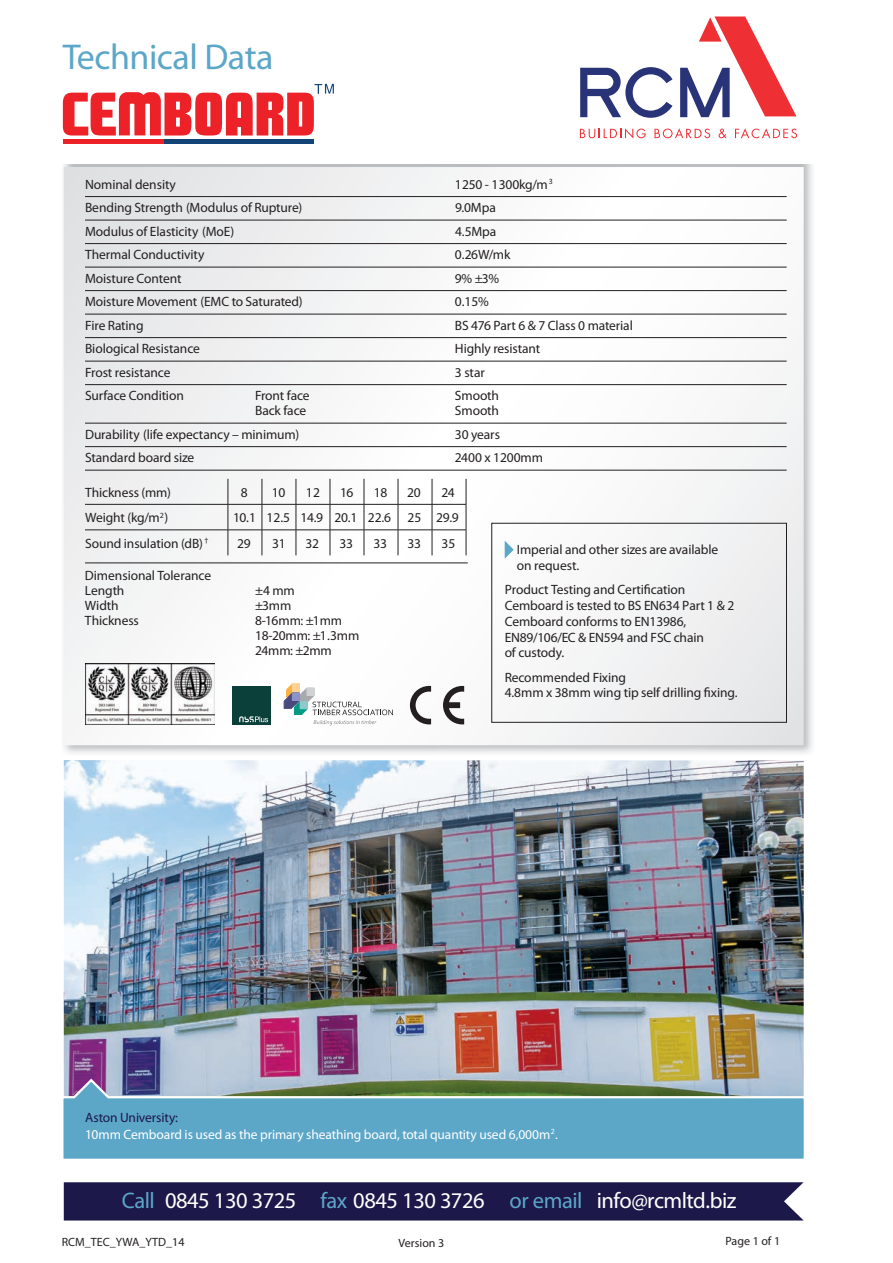
<style>
.page{position:relative;width:893px;height:1263px;background:#fff}
.page>*{position:absolute;margin:0;border:0;box-sizing:border-box;transform-origin:0 0}
.t1{font:600 36px "Lubalin Graph IT Cby BT";letter-spacing:-.015em;color:#5ca6c8}
.t2{font:22.5px "Museo Sans 700";letter-spacing:-.025em;color:#fff}
.t3{font:13.5px/15.8px "Museo Sans 300";letter-spacing:-.01em;color:#231f20}
.t4{font:13.5px "Museo Sans 700";letter-spacing:-.005em;color:#231f20}
.t5{font:13.5px "Museo Sans 300";letter-spacing:-.005em;color:#fff}
.t6{font:600 13.5px "Lubalin Graph IT Cby BT";letter-spacing:-.01em;color:#1c1849}
.t7{font:12px "Myriad Pro";color:#231f20}
.s1{font-family:"Museo Sans 700"}
.s2{font-family:"Museo Sans 300"}
.s3{font-family:"Museo Sans 300";color:#5ca6c8}
</style>
<div class="page">
<div style="left:64px;top:1182px;width:740px;height:38px;background:#1c1849"></div>
<img style="left:64px;top:760px;width:740px;height:317px">
<svg style="left:63px;top:1077px;width:741px;height:82px;background:#6aa4bb"></svg>
<img style="left:63px;top:165px;width:750px;height:589px">
<svg style="left:64px;top:167px;width:740px;height:578px"></svg>
<hr style="left:85px;top:196px;width:702px;height:1px;background:#231f20">
<hr style="left:85px;top:220px;width:702px;height:1px;background:#231f20">
<hr style="left:85px;top:243px;width:702px;height:1px;background:#231f20">
<hr style="left:85px;top:267px;width:702px;height:1px;background:#231f20">
<hr style="left:85px;top:290px;width:702px;height:1px;background:#231f20">
<hr style="left:85px;top:314px;width:702px;height:1px;background:#231f20">
<hr style="left:85px;top:337px;width:702px;height:1px;background:#231f20">
<hr style="left:85px;top:361px;width:702px;height:1px;background:#231f20">
<hr style="left:85px;top:384px;width:702px;height:1px;background:#231f20">
<hr style="left:85px;top:423px;width:702px;height:1px;background:#231f20">
<hr style="left:85px;top:446px;width:702px;height:1px;background:#231f20">
<hr style="left:85px;top:470px;width:702px;height:1px;background:#231f20">
<hr style="left:85px;top:563px;width:383px;height:1px;background:#231f20">
<svg style="left:505px;top:541px;width:9px;height:18px"></svg>
<div style="left:492px;top:523px;width:295px;height:199px;border:1px solid #231f20"></div>
<hr style="left:85px;top:504px;width:143px;height:1px;background:#231f20">
<hr style="left:228px;top:504px;width:34px;height:1px;background:#231f20">
<hr style="left:262px;top:504px;width:34px;height:1px;background:#231f20">
<hr style="left:296px;top:504px;width:34px;height:1px;background:#231f20">
<hr style="left:330px;top:504px;width:34px;height:1px;background:#231f20">
<hr style="left:364px;top:504px;width:34px;height:1px;background:#231f20">
<hr style="left:398px;top:504px;width:34px;height:1px;background:#231f20">
<hr style="left:432px;top:504px;width:34px;height:1px;background:#231f20">
<hr style="left:85px;top:530px;width:143px;height:1px;background:#231f20">
<hr style="left:228px;top:530px;width:34px;height:1px;background:#231f20">
<svg style="left:228px;top:479px;width:1px;height:76px"></svg>
<hr style="left:262px;top:530px;width:34px;height:1px;background:#231f20">
<svg style="left:262px;top:479px;width:1px;height:76px"></svg>
<hr style="left:296px;top:530px;width:34px;height:1px;background:#231f20">
<svg style="left:296px;top:479px;width:1px;height:76px"></svg>
<hr style="left:330px;top:530px;width:34px;height:1px;background:#231f20">
<svg style="left:330px;top:479px;width:1px;height:76px"></svg>
<hr style="left:364px;top:530px;width:34px;height:1px;background:#231f20">
<svg style="left:364px;top:479px;width:1px;height:76px"></svg>
<hr style="left:398px;top:530px;width:34px;height:1px;background:#231f20">
<svg style="left:398px;top:479px;width:1px;height:76px"></svg>
<hr style="left:432px;top:530px;width:34px;height:1px;background:#231f20">
<svg style="left:432px;top:479px;width:1px;height:76px"></svg>
<svg style="left:466px;top:479px;width:1px;height:76px"></svg>
<img style="left:85px;top:663px;width:129px;height:61px">
<svg style="left:283px;top:683px;width:110px;height:42px"></svg>
<div style="left:300px;top:702px;width:7px;height:7px;background:#8bcac9"></div>
<div style="left:300px;top:701px;width:8px;height:8px;border:1px solid #8bcac9"></div>
<svg style="left:410px;top:686px;width:21px;height:38px"></svg>
<svg style="left:443px;top:686px;width:21px;height:38px"></svg>
<div style="left:232px;top:686px;width:39px;height:38px;background:#0b3f3a"></div>
<svg style="left:239px;top:716px;width:29px;height:6px"></svg>
<svg style="left:580px;top:67px;width:92px;height:51px"></svg>
<svg style="left:680px;top:17px;width:116px;height:100px"></svg>
<svg style="left:580px;top:128px;width:66px;height:11px"></svg>
<svg style="left:654px;top:128px;width:56px;height:10px"></svg>
<svg style="left:719px;top:129px;width:8px;height:9px"></svg>
<svg style="left:735px;top:128px;width:62px;height:10px"></svg>
<hr style="left:63px;top:139px;width:122px;height:4px;background:#ec2228">
<hr style="left:164px;top:139px;width:150px;height:4px;background:#124475">
<svg style="left:63px;top:84px;width:271px;height:52px"></svg>
<h1 class="t1" style="left:63px;top:35px;width:212px">Technical Data</h1>
<p class="t4" style="left:85px;top:176px;width:92px">Nominal density</p>
<p class="t3" style="left:455px;top:176px;width:99px">1250 - 1300kg/m<sup>3</sup></p>
<p class="t3" style="left:85px;top:200px;width:219px"><span class="s1">Bending Strength</span> (Modulus of Rupture)</p>
<p class="t3" style="left:455px;top:200px;width:42px">9.0Mpa</p>
<p class="t4" style="left:85px;top:223px;width:151px">Modulus of Elasticity <span class="s2">(MoE)</span></p>
<p class="t3" style="left:455px;top:223px;width:43px">4.5Mpa</p>
<p class="t4" style="left:85px;top:246px;width:121px">Thermal Conductivity</p>
<p class="t3" style="left:455px;top:247px;width:57px">0.26W/mk</p>
<p class="t4" style="left:85px;top:270px;width:98px">Moisture Content</p>
<p class="t3" style="left:455px;top:270px;width:46px">9% ±3%</p>
<p class="t4" style="left:85px;top:293px;width:219px">Moisture Movement <span class="s2">(EMC to Saturated)</span></p>
<p class="t3" style="left:455px;top:294px;width:35px">0.15%</p>
<p class="t4" style="left:85px;top:317px;width:60px">Fire Rating</p>
<p class="t3" style="left:455px;top:317px;width:179px">BS 476 Part 6 &amp; 7 Class 0 material</p>
<p class="t4" style="left:85px;top:340px;width:116px">Biological Resistance</p>
<p class="t3" style="left:455px;top:341px;width:87px">Highly resistant</p>
<p class="t4" style="left:85px;top:364px;width:87px">Frost resistance</p>
<p class="t3" style="left:455px;top:364px;width:31px">3 star</p>
<p class="t4" style="left:85px;top:387px;width:100px">Surface Condition</p>
<p class="t3" style="left:255px;top:388px;width:56px">Front face</p>
<p class="t3" style="left:455px;top:388px;width:46px">Smooth</p>
<p class="t3" style="left:255px;top:403px;width:53px">Back face</p>
<p class="t3" style="left:455px;top:403px;width:46px">Smooth</p>
<p class="t3" style="left:85px;top:426px;width:216px"><span class="s1">Durability</span> (life expectancy – minimum)</p>
<p class="t3" style="left:455px;top:426px;width:47px">30 years</p>
<p class="t4" style="left:85px;top:449px;width:111px">Standard board size</p>
<p class="t3" style="left:455px;top:450px;width:90px">2400 x 1200mm</p>
<p class="t4" style="left:85px;top:484px;width:87px">Thickness (mm)</p>
<p class="t3" style="left:241px;top:484px;width:8px">8</p>
<p class="t3" style="left:272px;top:484px;width:15px">10</p>
<p class="t3" style="left:306px;top:484px;width:15px">12</p>
<p class="t3" style="left:340px;top:484px;width:15px">16</p>
<p class="t3" style="left:374px;top:484px;width:15px">18</p>
<p class="t3" style="left:407px;top:484px;width:15px">20</p>
<p class="t3" style="left:442px;top:484px;width:15px">24</p>
<p class="t4" style="left:85px;top:509px;width:85px">Weight (kg/m<sup>2</sup>)</p>
<p class="t3" style="left:233px;top:509px;width:227px">10.1 12.5 14.9 20.1 22.6 25 29.9</p>
<p class="t4" style="left:85px;top:535px;width:125px">Sound insulation (dB) <sup>†</sup></p>
<p class="t3" style="left:237px;top:535px;width:15px">29</p>
<p class="t3" style="left:272px;top:535px;width:15px">31</p>
<p class="t3" style="left:305px;top:535px;width:15px">32</p>
<p class="t3" style="left:339px;top:535px;width:15px">33</p>
<p class="t3" style="left:373px;top:535px;width:15px">33</p>
<p class="t3" style="left:408px;top:535px;width:15px">33</p>
<p class="t3" style="left:442px;top:535px;width:15px">35</p>
<p class="t4" style="left:85px;top:567px;width:128px">Dimensional Tolerance</p>
<p class="t3" style="left:85px;top:582px;width:41px">Length</p>
<p class="t3" style="left:255px;top:582px;width:41px">±4 mm</p>
<p class="t3" style="left:85px;top:597px;width:35px">Width</p>
<p class="t3" style="left:255px;top:597px;width:38px">±3mm</p>
<p class="t3" style="left:85px;top:612px;width:55px">Thickness</p>
<p class="t3" style="left:255px;top:613px;width:106px;line-height:15px">8-16mm: ±1mm<br>18-20mm: ±1.3mm<br>24mm: ±2mm</p>
<p class="t3" style="left:517px;top:542px;width:203px">Imperial and other sizes are available on request.</p>
<p class="t4" style="left:505px;top:581px;width:182px">Product Testing and Certification</p>
<p class="t3" style="left:505px;top:597px;width:231px">Cemboard is tested to BS EN634 Part 1 &amp; 2<br>Cemboard conforms to EN13986,<br>EN89/106/EC &amp; EN594 and FSC chain<br>of custody.</p>
<p class="t4" style="left:505px;top:669px;width:123px">Recommended Fixing</p>
<p class="t3" style="left:505px;top:685px;width:235px">4.8mm x 38mm wing tip self drilling fixing.</p>
<p class="t6" style="left:85px;top:1109px;width:94px">Aston University:</p>
<p class="t5" style="left:85px;top:1126px;width:475px">10mm Cemboard is used as the primary sheathing board, total quantity used 6,000m<sup>2</sup>.</p>
<h2 class="t2" style="left:122px;top:1186px;width:616px"><span class="s3">Call</span> 0845 130 3725 <span class="s3">fax</span> 0845 130 3726 <span class="s3">or email</span> info@rcmltd.biz</h2>
<p class="t7" style="left:62px;top:1234px;width:124px">RCM_TEC_YWA_YTD_14</p>
<p class="t7" style="left:398px;top:1235px;width:47px">Version 3</p>
<p class="t7" style="left:725px;top:1233px;width:56px">Page 1 of 1</p>
</div>
